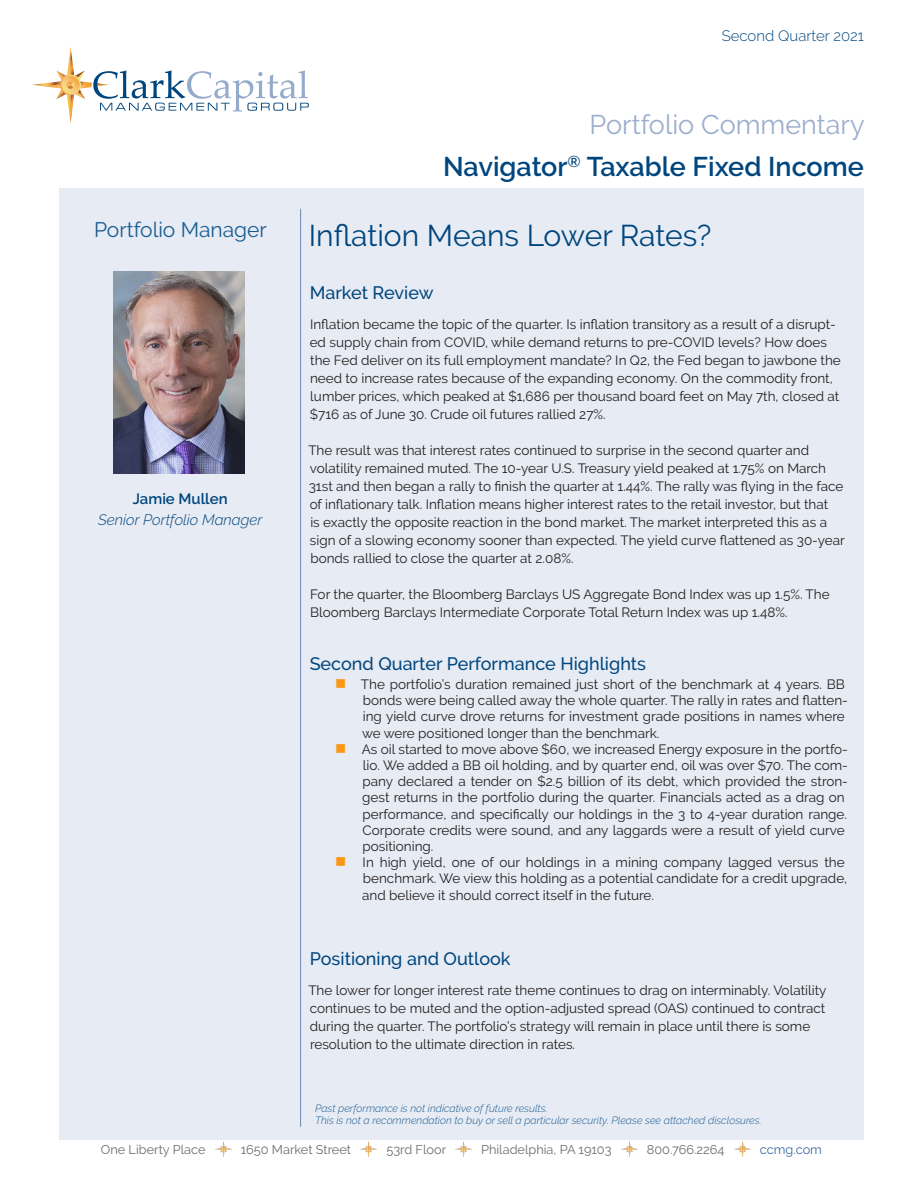
<style>
.page{position:relative;width:918px;height:1188px;background:#fff}
.page>*{position:absolute;margin:0;border:0;box-sizing:border-box;transform-origin:0 0}
.New___Title{font:30px "Raleway";color:#00467e}
.t1{font:600 27px/42.2px "Raleway";color:#00467e;text-align:right}
.t2{font:21px "Raleway";color:#1a5d93}
.New___Subhead{font:500 18px "Raleway";color:#00467e}
.t3{font:italic 300 15px "Raleway";color:#00467e}
.t4{font:300 15px "Raleway";color:#00467e}
.t5{font:600 15px "Raleway";color:#00467e}
.New___Body_Text{font:13.5px/18px "Raleway";color:#231f20}
.t6{font:12.75px "Raleway";color:#6c6d70}
.t7{font:12.75px "Raleway";color:#3c6a9d}
.t8{font:italic 300 10.5px/12.6px "Raleway";color:#1a5d93}
.s1{font-weight:400;color:#9caecd}
</style>
<div class="page">
<div style="left:60px;top:188px;width:804px;height:951px;background:#e7ebf3"></div>
<img style="left:113px;top:271px;width:132px;height:202px">
<svg style="left:32px;top:47px;width:277px;height:76px"></svg>
<img style="left:215px;top:1141px;width:16px;height:16px">
<img style="left:361px;top:1141px;width:16px;height:16px">
<img style="left:456px;top:1141px;width:15px;height:16px">
<img style="left:621px;top:1141px;width:16px;height:16px">
<img style="left:734px;top:1141px;width:16px;height:16px">
<hr style="left:300px;top:209px;width:1px;height:918px;background:#6b89b4">
<p class="t4" style="left:722px;top:27px;width:144px">Second Quarter 2021</p>
<h2 class="t1" style="left:443px;top:103px;width:423px"><span class="s1">Portfolio Commentary<br></span>Navigator<sup>®</sup> Taxable Fixed Income</h2>
<h3 class="t2" style="left:94px;top:218px;width:174px">Portfolio Manager</h3>
<p class="New___Title" style="left:309px;top:218px;width:404px">Inflation Means Lower Rates?</p>
<p class="New___Subhead" style="left:310px;top:282px;width:125px">Market Review</p>
<p class="New___Body_Text" style="left:310px;top:315px;width:533px">Inflation became the topic of the quarter. Is inflation transitory as a result of a disrupt&shy;ed supply chain from COVID, while demand returns to pre-COVID levels? How does the Fed deliver on its full employment mandate? In Q2, the Fed began to jawbone the need to increase rates because of the expanding economy. On the commodity front, lumber prices, which peaked at $1,686 per thousand board feet on May 7th, closed at $716 as of June 30. Crude oil futures rallied 27%.</p>
<p class="New___Body_Text" style="left:308px;top:441px;width:538px">The result was that interest rates continued to surprise in the second quarter and volatility remained muted. The 10-year U.S. Treasury yield peaked at 1.75% on March 31st and then began a rally to finish the quarter at 1.44%. The rally was flying in the face of inflationary talk. Inflation means higher interest rates to the retail investor, but that<br>is exactly the opposite reaction in the bond market. The market interpreted this as a sign of a slowing economy sooner than expected. The yield curve flattened as 30-year bonds rallied to close the quarter at 2.08%.</p>
<p class="New___Body_Text" style="left:310px;top:585px;width:521px">For the quarter, the Bloomberg Barclays US Aggregate Bond Index was up 1.5%. The<br>Bloomberg Barclays Intermediate Corporate Total Return Index was up 1.48%.</p>
<p class="New___Subhead" style="left:310px;top:653px;width:338px">Second Quarter Performance Highlights</p>
<p class="New___Body_Text" style="left:361px;top:676px;width:489px;line-height:16.2px">The portfolio’s duration remained just short of the benchmark at 4 years. BB bonds were being called away the whole quarter. The rally in rates and flatten&shy;ing yield curve drove returns for investment grade positions in names where we were positioned longer than the benchmark.</p>
<p class="New___Body_Text" style="left:362px;top:741px;width:488px;line-height:16.2px">As oil started to move above $60, we increased Energy exposure in the portfo&shy;lio. We added a BB oil holding, and by quarter end, oil was over $70. The com&shy;pany declared a tender on $2.5 billion of its debt, which provided the stron&shy;gest returns in the portfolio during the quarter. Financials acted as a drag on performance, and specifically our holdings in the 3 to 4-year duration range.<br>Corporate credits were sound, and any laggards were a result of yield curve positioning.</p>
<p class="New___Body_Text" style="left:362px;top:854px;width:487px;line-height:16.2px">In high yield, one of our holdings in a mining company lagged versus the benchmark. We view this holding as a potential candidate for a credit upgrade, and believe it should correct itself in the future.</p>
<p class="t5" style="left:133px;top:490px;width:96px">Jamie Mullen</p>
<p class="t3" style="left:98px;top:511px;width:166px">Senior Portfolio Manager</p>
<p class="New___Subhead" style="left:310px;top:949px;width:202px">Positioning and Outlook</p>
<p class="New___Body_Text" style="left:308px;top:982px;width:520px">The lower for longer interest rate theme continues to drag on interminably. Volatility continues to be muted and the option-adjusted spread (OAS) continued to contract during the quarter. The portfolio’s strategy will remain in place until there is some resolution to the ultimate direction in rates.</p>
<p class="t8" style="left:315px;top:1102px;width:448px">Past performance is not indicative of future results.<br>This is not a recommendation to buy or sell a particular security. Please see attached disclosures.</p>
<p class="t6" style="left:101px;top:1142px;width:106px">One Liberty Place</p>
<p class="t6" style="left:241px;top:1142px;width:112px">1650 Market Street</p>
<p class="t6" style="left:386px;top:1142px;width:61px">53rd Floor</p>
<p class="t6" style="left:481px;top:1142px;width:132px">Philadelphia, PA 19103</p>
<p class="t6" style="left:647px;top:1142px;width:79px">800.766.2264</p>
<p class="t7" style="left:760px;top:1142px;width:64px">ccmg.com</p>
</div>
